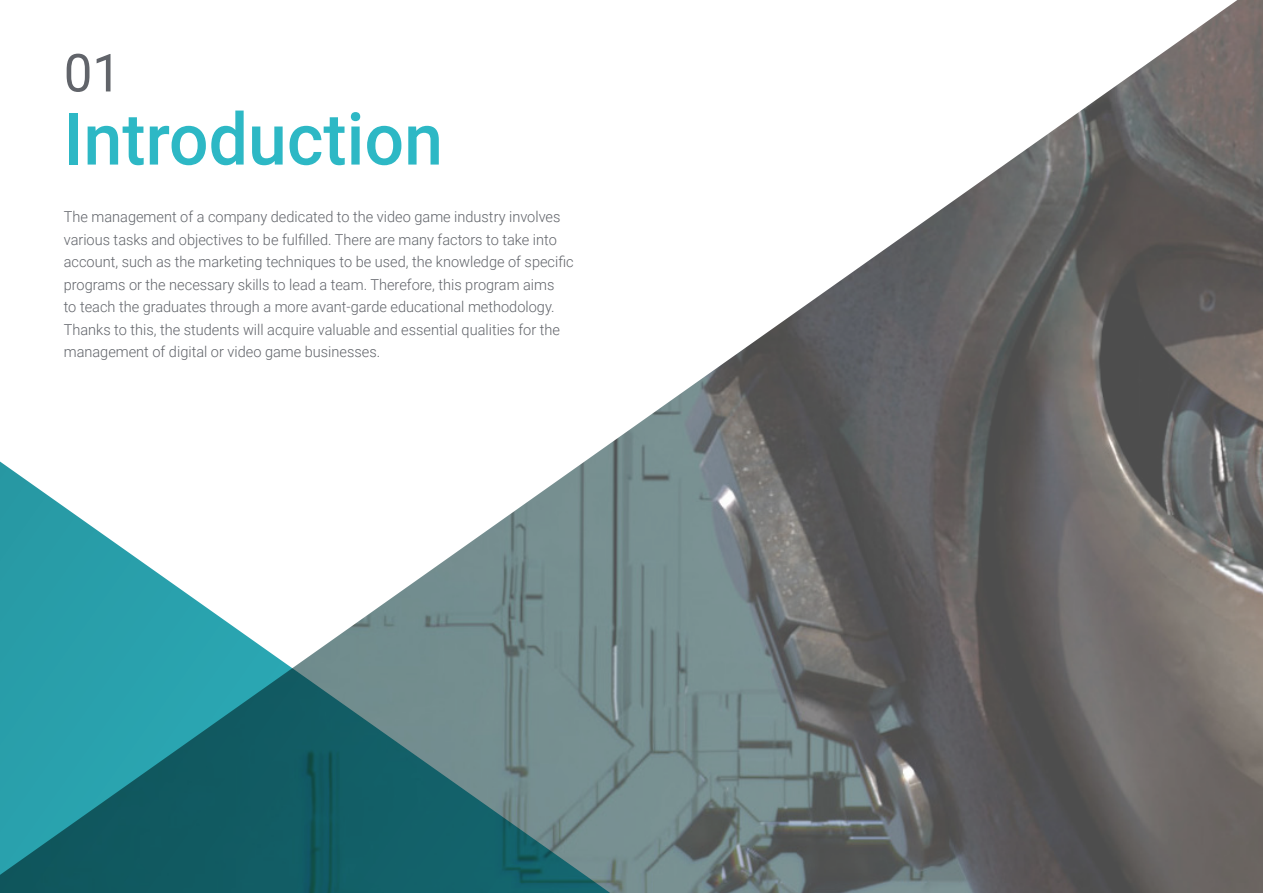
<style>
.page{position:relative;width:1263px;height:893px;background:#fff}
.page>*{position:absolute;margin:0;border:0;box-sizing:border-box;transform-origin:0 0}
.t1{font:500 72px "Roboto";color:#2db8c5}
.t2{font:52.5px "Roboto";color:#61646a}
.t3{font:300 15px/22.5px "Roboto";color:#61646a}
</style>
<div class="page">
<img style="left:607px;top:0;width:656px;height:893px">
<svg style="left:0;top:446px;width:640px;height:447px"></svg>
<h2 class="t2" style="left:64px;top:36px;width:59px">01</h2>
<h1 class="t1" style="left:64px;top:89px;width:381px">Introduction</h1>
<p class="t3" style="left:64px;top:205px;width:511px">The management of a company dedicated to the video game industry involves various tasks and objectives to be fulfilled. There are many factors to take into account, such as the marketing techniques to be used, the knowledge of specific programs or the necessary skills to lead a team. Therefore, this program aims<br>to teach the graduates through a more avant-garde educational methodology.<br>Thanks to this, the students will acquire valuable and essential qualities for the management of digital or video game businesses.</p>
</div>
